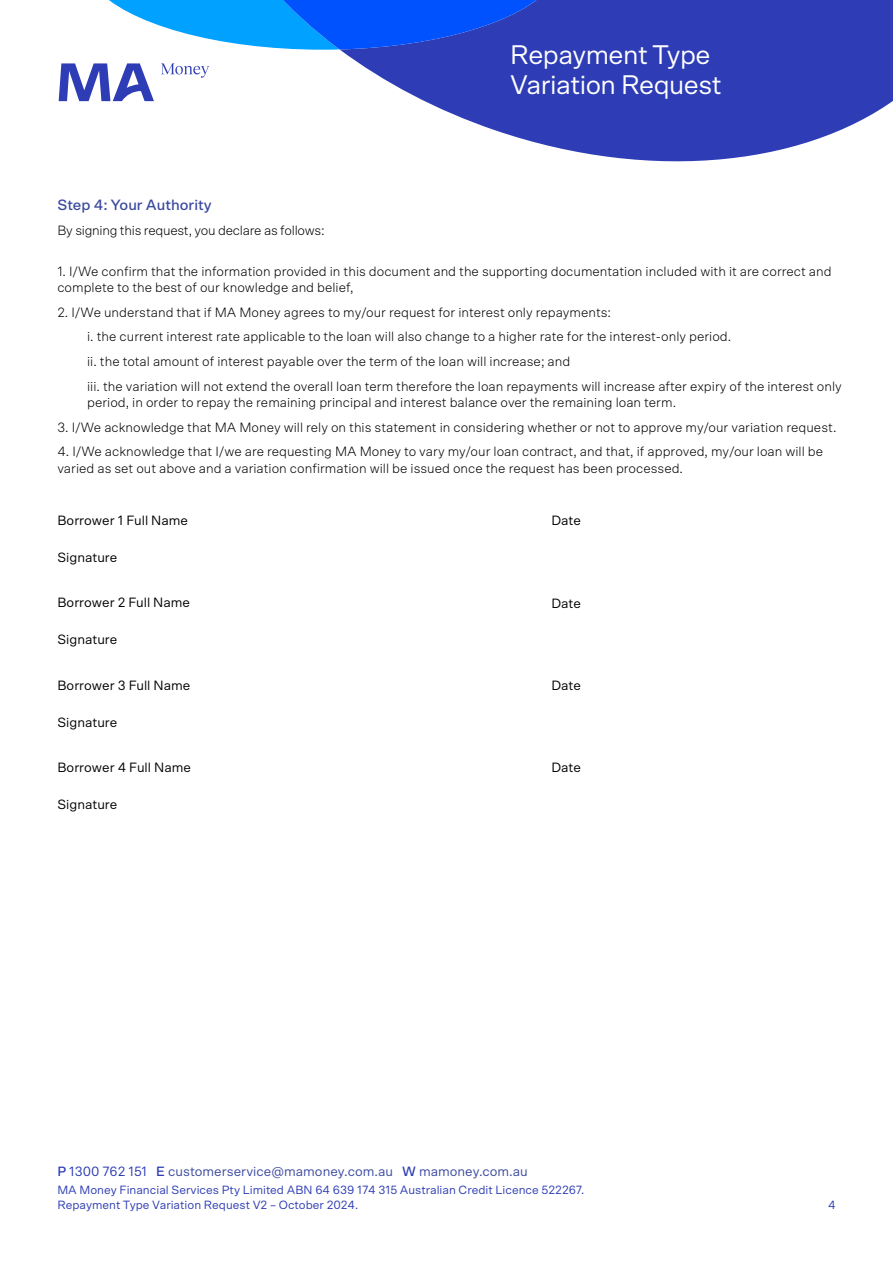
<style>
.page{position:relative;width:893px;height:1263px;background:#fff}
.page>*{position:absolute;margin:0;border:0;box-sizing:border-box;transform-origin:0 0}
.t1{font:27px/30px "Scto Grotesk A";letter-spacing:-.02em;color:#fff}
.t2{font:500 15px "Scto Grotesk A";color:#3b499e}
.t3{font:300 13.5px/24.8px "Scto Grotesk A";color:#000}
.t4{font:13.5px "Scto Grotesk A";color:#000}
.t5{font:13.5px "Scto Grotesk A";color:#3b499e}
.t6{font:300 13.5px "Scto Grotesk A";letter-spacing:-.02em;color:#000}
.t7{font:12px/15px "Scto Grotesk A";color:#2d3cb4}
.s1{font-weight:500;color:#2d3cb4}
.s2{color:#2d3cb4}
</style>
<div class="page">
<svg style="left:59px;top:63px;width:150px;height:38px"></svg>
<svg style="left:340px;top:0;width:553px;height:162px;fill:#2e3db5"></svg>
<svg style="left:109px;top:0;width:441px;height:50px;background:#2c7ff2"></svg>
<p class="t2" style="left:57px;top:196px;width:156px">Step 4: Your Authority</p>
<h1 class="t1" style="left:510px;top:39px;width:213px">Repayment Type<br>Variation Request</h1>
<p class="t6" style="left:57px;top:222px;width:269px">By signing this request, you declare as follows:</p>
<p class="t3" style="left:57px;top:263px;width:776px;line-height:16.2px">1. I/We confirm that the information provided in this document and the supporting documentation included with it are correct and complete to the best of our knowledge and belief,</p>
<p class="t3" style="left:87px;top:299px;width:756px;text-indent:-30px">2. I/We understand that if MA Money agrees to my/our request for interest only repayments:<br>i. the current interest rate applicable to the loan will also change to a higher rate for the interest-only period.<br>ii. the total amount of interest payable over the term of the loan will increase; and<br>iii. the variation will not extend the overall loan term therefore the loan repayments will increase after expiry of the interest only</p>
<p class="t3" style="left:87px;top:390px;width:590px">period, in order to repay the remaining principal and interest balance over the remaining loan term.</p>
<p class="t3" style="left:57px;top:414px;width:781px">3. I/We acknowledge that MA Money will rely on this statement in considering whether or not to approve my/our variation request.</p>
<p class="t3" style="left:57px;top:443px;width:767px;line-height:16.2px">4. I/We acknowledge that I/we are requesting MA Money to vary my/our loan contract, and that, if approved, my/our loan will be varied as set out above and a variation confirmation will be issued once the request has been processed.</p>
<p class="t4" style="left:57px;top:512px;width:132px">Borrower 1 Full Name</p>
<p class="t4" style="left:57px;top:549px;width:62px">Signature</p>
<p class="t4" style="left:57px;top:595px;width:134px">Borrower 2 Full Name</p>
<p class="t4" style="left:57px;top:632px;width:62px">Signature</p>
<p class="t4" style="left:57px;top:678px;width:135px">Borrower 3 Full Name</p>
<p class="t4" style="left:57px;top:714px;width:62px">Signature</p>
<p class="t4" style="left:57px;top:760px;width:135px">Borrower 4 Full Name</p>
<p class="t4" style="left:57px;top:796px;width:62px">Signature</p>
<p class="t4" style="left:551px;top:512px;width:31px">Date</p>
<p class="t4" style="left:551px;top:595px;width:31px">Date</p>
<p class="t4" style="left:551px;top:678px;width:31px">Date</p>
<p class="t4" style="left:551px;top:760px;width:31px">Date</p>
<p class="t5" style="left:57px;top:1163px;width:472px"><span class="s1">P</span> <span class="s2">1300 762 151</span> <span class="s1">E</span> customerservice@mamoney.com.au <span class="s1">W</span> mamoney.com.au</p>
<p class="t7" style="left:57px;top:1182px;width:529px">MA Money Financial Services Pty Limited ABN 64 639 174 315 Australian Credit Licence 522267.<br>Repayment Type Variation Request V2 – October 2024.</p>
<p class="t7" style="left:828px;top:1197px;width:9px">4</p>
</div>
